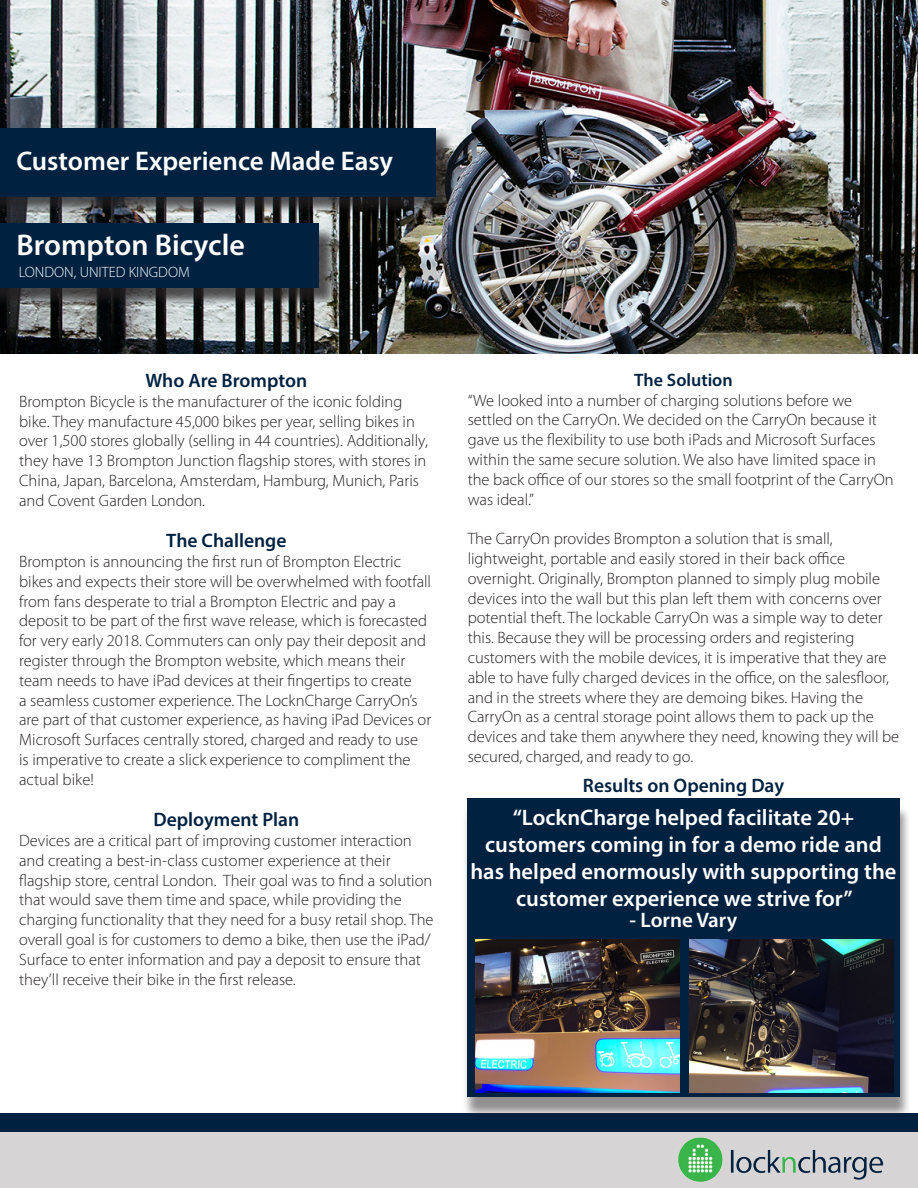
<style>
.page{position:relative;width:918px;height:1188px;background:#fff}
.page>*{position:absolute;margin:0;border:0;box-sizing:border-box;transform-origin:0 0}
.t1{font:600 30px "Myriad Pro";color:#fff}
.t2{font:600 27px "Myriad Pro";color:#fff}
.t3{font:600 22.5px/27px "Myriad Pro";color:#fff;text-align:center}
.t4{font:600 21px "Myriad Pro";color:#fff}
.t5{font:600 19.5px "Myriad Pro";color:#002140}
.t6{font:600 18px "Myriad Pro";color:#002140}
.t7{font:300 16.5px/19.8px "Myriad Pro";color:#231f20}
.t8{font:300 15px "Myriad Pro";color:#fff}
</style>
<div class="page">
<img style="left:0;top:0;width:918px;height:353px">
<div style="left:0;top:1117px;width:918px;height:71px;background:#d6d4d4"></div>
<div style="left:0;top:1113px;width:918px;height:19px;background:#002140"></div>
<div style="left:0;top:130px;width:454px;height:85px;background:#231f20;opacity:.75"></div>
<div style="left:0;top:128px;width:435px;height:68px;background:#002140"></div>
<div style="left:0;top:226px;width:338px;height:81px;background:#231f20;opacity:.75"></div>
<div style="left:0;top:224px;width:319px;height:64px;background:#002140"></div>
<img style="left:678px;top:1137px;width:205px;height:45px">
<div style="left:462px;top:805px;width:449px;height:315px;background:#231f20;opacity:.5"></div>
<div style="left:468px;top:798px;width:432px;height:299px;background:#002140"></div>
<img style="left:476px;top:940px;width:204px;height:153px">
<img style="left:689px;top:940px;width:205px;height:153px">
<p class="t2" style="left:16px;top:144px;width:378px">Customer Experience Made Easy</p>
<p class="t1" style="left:16px;top:226px;width:230px">Brompton Bicycle</p>
<p class="t8" style="left:19px;top:263px;width:173px">LONDON, UNITED KINGDOM</p>
<p class="t5" style="left:145px;top:368px;width:163px">Who Are Brompton</p>
<p class="t7" style="left:19px;top:391px;width:410px">Brompton Bicycle is the manufacturer of the iconic folding bike. They manufacture 45,000 bikes per year, selling bikes in over 1,500 stores globally (selling in 44 countries). Additionally, they have 13 Brompton Junction flagship stores, with stores in China, Japan, Barcelona, Amsterdam, Hamburg, Munich, Paris and Covent Garden London.</p>
<p class="t5" style="left:166px;top:528px;width:122px">The Challenge</p>
<p class="t7" style="left:19px;top:551px;width:414px">Brompton is announcing the first run of Brompton Electric bikes and expects their store will be overwhelmed with footfall from fans desperate to trial a Brompton Electric and pay a deposit to be part of the first wave release, which is forecasted for very early 2018. Commuters can only pay their deposit and register through the Brompton website, which means their team needs to have iPad devices at their fingertips to create<br>a seamless customer experience. The LocknCharge CarryOn’s are part of that customer experience, as having iPad Devices or Microsoft Surfaces centrally stored, charged and ready to use is imperative to create a slick experience to compliment the actual bike!</p>
<p class="t5" style="left:153px;top:807px;width:147px">Deployment Plan</p>
<p class="t7" style="left:19px;top:830px;width:416px">Devices are a critical part of improving customer interaction and creating a best-in-class customer experience at their flagship store, central London. Their goal was to find a solution that would save them time and space, while providing the charging functionality that they need for a busy retail shop. The overall goal is for customers to demo a bike, then use the iPad/ Surface to enter information and pay a deposit to ensure that they’ll receive their bike in the first release.</p>
<p class="t6" style="left:634px;top:368px;width:100px">The Solution</p>
<p class="t7" style="left:468px;top:390px;width:427px">“We looked into a number of charging solutions before we settled on the CarryOn. We decided on the CarryOn because it gave us the flexibility to use both iPads and Microsoft Surfaces within the same secure solution. We also have limited space in the back office of our stores so the small footprint of the CarryOn was ideal.”</p>
<p class="t7" style="left:468px;top:529px;width:433px">The CarryOn provides Brompton a solution that is small, lightweight, portable and easily stored in their back office overnight. Originally, Brompton planned to simply plug mobile devices into the wall but this plan left them with concerns over potential theft. The lockable CarryOn was a simple way to deter this. Because they will be processing orders and registering customers with the mobile devices, it is imperative that they are able to have fully charged devices in the office, on the salesfloor, and in the streets where they are demoing bikes. Having the CarryOn as a central storage point allows them to pack up the devices and take them anywhere they need, knowing they will be secured, charged, and ready to go.</p>
<p class="t5" style="left:583px;top:773px;width:203px">Results on Opening Day</p>
<p class="t3" style="left:470px;top:803px;width:428px">“LocknCharge helped facilitate 20+ customers coming in for a demo ride and has helped enormously with supporting the customer experience we strive for”</p>
<p class="t4" style="left:630px;top:906px;width:109px">- Lorne Vary</p>
</div>
